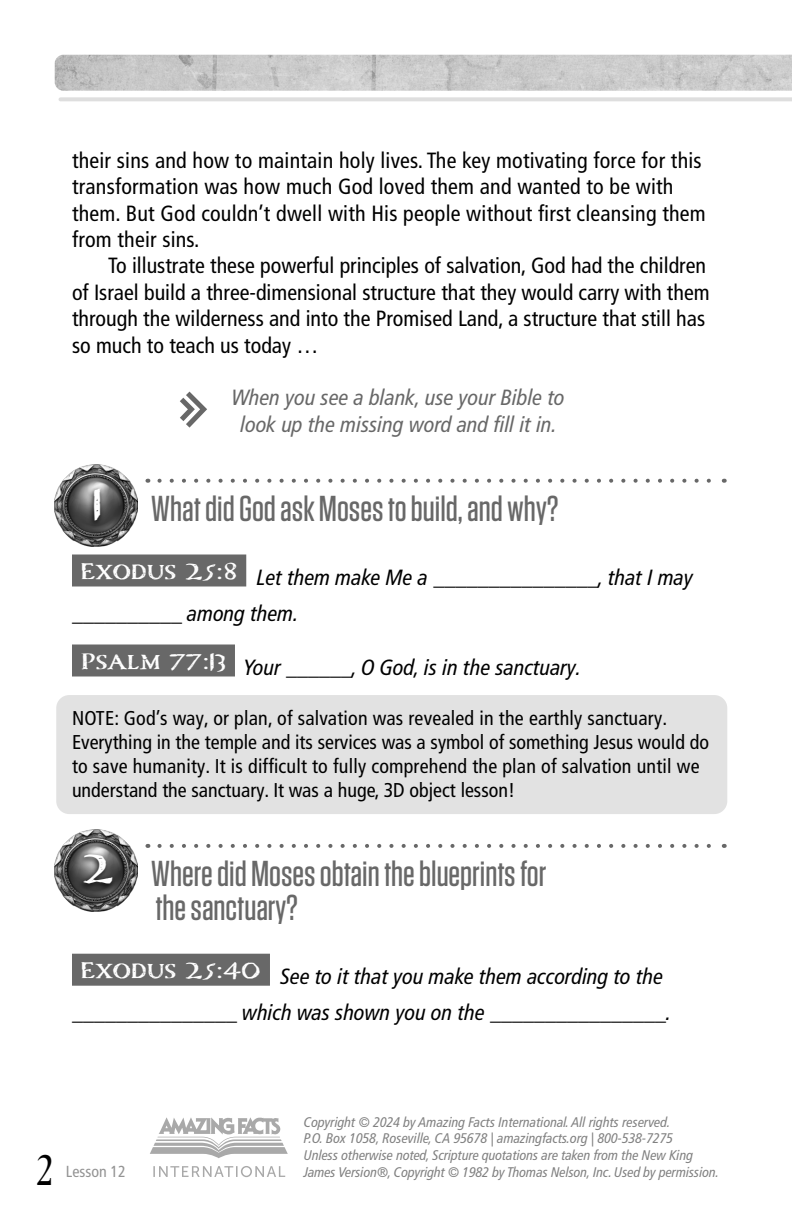
<style>
.page{position:relative;width:792px;height:1224px;background:#fff}
.page>*{position:absolute;margin:0;border:0;box-sizing:border-box;transform-origin:0 0}
.Compass_Numbers{font:700 50px "Carta Marina";color:#fff}
.t1{font:44px "Desire Pro";color:#000}
.Questions_1{font:500 36px/34px "Tungsten";color:#686868}
.Main_Copy{font:condensed 22px/26.4px "Frutiger LT Pro";color:#000}
.Scripture_with_blanks{font:italic condensed 22px/36px "Frutiger LT Pro";color:#000}
.Instructions{font:italic condensed 22px/26.4px "Frutiger LT Pro";color:#686868;text-align:center}
.NOTE{font:condensed 20px/24px "Frutiger LT Pro";letter-spacing:.01em;color:#000}
.t2{font:condensed 16px "Frutiger LT Pro";color:#949494}
.t3{font:italic condensed 14px/16.8px "Frutiger LT Pro";letter-spacing:-.005em;color:#818181}
</style>
<div class="page">
<img style="left:55px;top:55px;width:737px;height:36px">
<hr style="left:60px;top:97px;width:732px;height:4px;background:#dedede">
<div style="left:72px;top:554px;width:174px;height:32px;background:#686868"></div>
<div style="left:72px;top:644px;width:163px;height:32px;background:#686868"></div>
<div style="left:72px;top:954px;width:198px;height:32px;background:#686868"></div>
<img style="left:54px;top:464px;width:83px;height:83px">
<div style="left:87px;top:485px;width:19px;height:44px;background:#000;opacity:.75"></div>
<img style="left:54px;top:829px;width:83px;height:83px">
<div style="left:77px;top:851px;width:40px;height:41px;background:#000;opacity:.75"></div>
<svg style="left:180px;top:392px;width:27px;height:36px"></svg>
<svg style="left:159px;top:479px;width:552px;height:4px"></svg>
<div style="left:56px;top:695px;width:671px;height:119px;background:#e2e2e2;border-radius:13px"></div>
<svg style="left:159px;top:844px;width:552px;height:4px"></svg>
<svg style="left:153px;top:1166px;width:132px;height:11px"></svg>
<svg style="left:150px;top:1117px;width:138px;height:41px"></svg>
<p class="Main_Copy" style="left:72px;top:147px;width:635px">their sins and how to maintain holy lives. The key motivating force for this transformation was how much God loved them and wanted to be with them. But God couldn’t dwell with His people without first cleansing them from their sins.</p>
<p class="Main_Copy" style="left:72px;top:253px;width:639px;text-indent:36px">To illustrate these powerful principles of salvation, God had the children of Israel build a three-dimensional structure that they would carry with them through the wilderness and into the Promised Land, a structure that still has so much to teach us today …</p>
<p class="Instructions" style="left:232px;top:385px;width:335px">When you see a blank, use your Bible to look up the missing word and fill it in.</p>
<p class="Compass_Numbers" style="left:93px;top:474px;width:12px">1</p>
<p class="Questions_1" style="left:151px;top:491px;width:409px">What did God ask Moses to build, and why?</p>
<p class="Scripture_with_blanks" style="left:72px;top:559px;width:623px;text-indent:8px"><sup>Exodus</sup> <sup>25:8</sup> Let them make Me a _______________, that I may __________ among them.</p>
<p class="Scripture_with_blanks" style="left:80px;top:649px;width:502px"><sup>Psalm</sup> <sup>77:13</sup> Your ______, O God, is in the sanctuary.</p>
<p class="NOTE" style="left:72px;top:706px;width:639px">NOTE: God’s way, or plan, of salvation was revealed in the earthly sanctuary.<br>Everything in the temple and its services was a symbol of something Jesus would do to save humanity. It is difficult to fully comprehend the plan of salvation until we understand the sanctuary. It was a huge, 3D object lesson!</p>
<p class="Compass_Numbers" style="left:82px;top:839px;width:33px">2</p>
<p class="Questions_1" style="left:151px;top:857px;width:397px">Where did Moses obtain the blueprints for the sanctuary?</p>
<p class="Scripture_with_blanks" style="left:72px;top:958px;width:601px;text-align:center"><sup>Exodus</sup> <sup>25:40</sup> See to it that you make them according to the _______________ which was shown you on the ________________.</p>
<h2 class="t1" style="left:37px;top:1144px;width:17px">2</h2>
<p class="t2" style="left:66px;top:1162px;width:62px">Lesson 12</p>
<p class="t3" style="left:304px;top:1113px;width:417px">Copyright © 2024 by Amazing Facts International. All rights reserved.<br>P.O. Box 1058, Roseville, CA 95678 | amazingfacts.org | 800-538-7275<br>Unless otherwise noted, Scripture quotations are taken from the New King James Version®, Copyright © 1982 by Thomas Nelson, Inc. Used by permission.</p>
</div>
